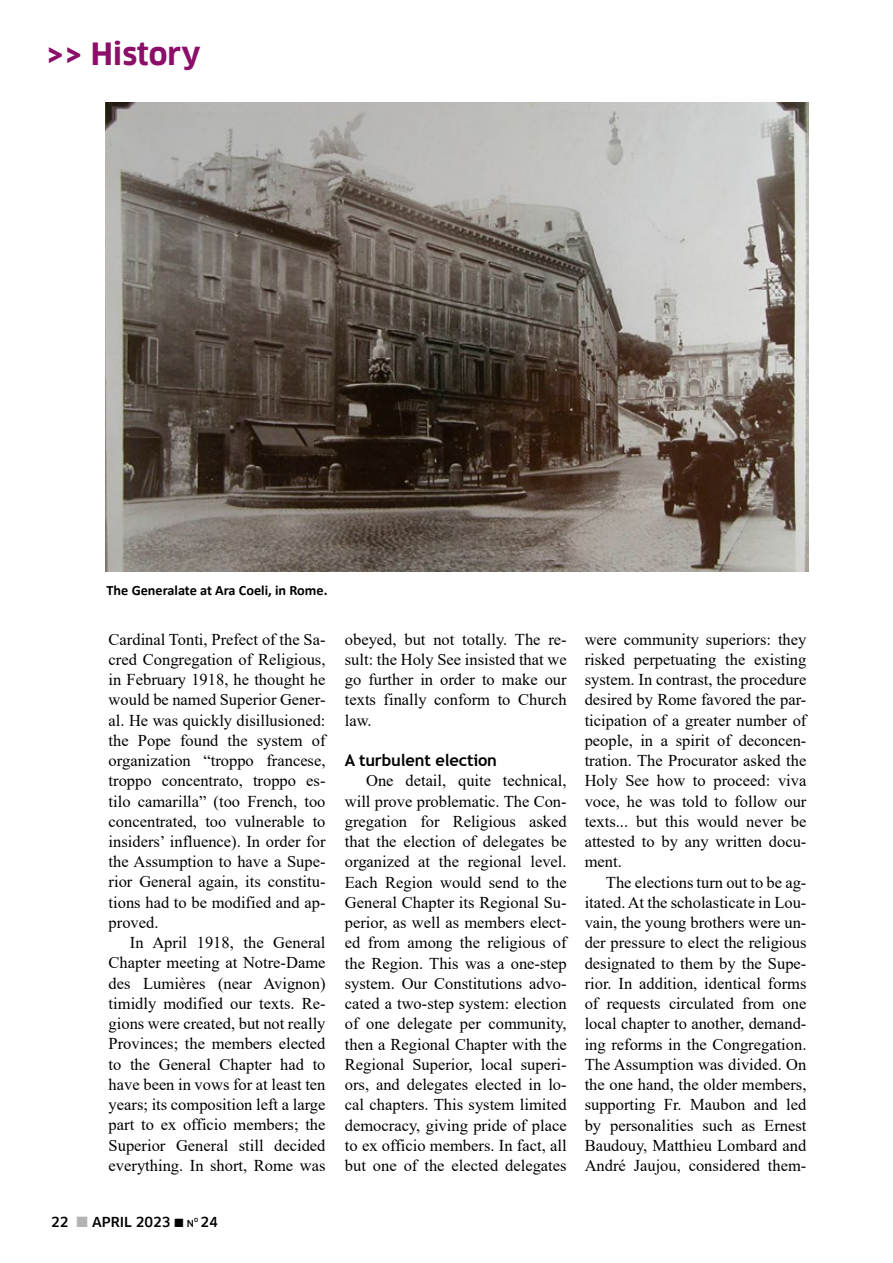
<style>
.page{position:relative;width:893px;height:1263px;background:#fff}
.page>*{position:absolute;margin:0;border:0;box-sizing:border-box;transform-origin:0 0}
.t1{font:700 30px "Clan";color:#8b0e68}
.t2{font:16.5px/20.2px "Times New Roman";color:#000;text-align:justify}
.t3{font:700 16.5px "Trebuchet MS";letter-spacing:-.01em;color:#000}
.t4{font:700 14.25px "Calibri";color:#000}
.t5{font:500 13.5px "Clan";color:#000}
.t6{font:500 13.5px "Clan";color:#000}
.t7{font:500 5.55px "Clan";color:#000}
.s1{color:#b3b3b3}
.s2{font-size:9.45px}
</style>
<div class="page">
<img style="left:106px;top:102px;width:702px;height:470px">
<h1 class="t1" style="left:47px;top:37px;width:156px">&gt;&gt; History</h1>
<p class="t4" style="left:107px;top:580px;width:222px">The Generalate at Ara Coeli, in Rome.</p>
<p class="t2" style="left:109px;top:628px;width:218px">Cardinal Tonti, Prefect of the Sa&shy;cred Congregation of Religious, in February 1918, he thought he would be named Superior Gener&shy;al. He was quickly disillusioned: the Pope found the system of organization “troppo francese, troppo concentrato, troppo es&shy;tilo camarilla” (too French, too concentrated, too vulnerable to insiders’ influence). In order for the Assumption to have a Supe&shy;rior General again, its constitu&shy;tions had to be modified and ap&shy;proved.</p>
<p class="t2" style="left:109px;top:932px;width:218px;text-indent:21px">In April 1918, the General Chapter meeting at Notre-Dame des Lumières (near Avignon) timidly modified our texts. Re&shy;gions were created, but not really Provinces; the members elected to the General Chapter had to have been in vows for at least ten years; its composition left a large part to ex officio members; the Superior General still decided everything. In short, Rome was</p>
<p class="t5" style="left:77px;top:1214px;width:119px"><span class="s1">■</span> APRIL 2023 ■ <span class="s2">n</span></p>
<p class="t7" style="left:194px;top:1217px;width:6px">o</p>
<p class="t5" style="left:51px;top:1214px;width:19px">22</p>
<p class="t6" style="left:200px;top:1214px;width:19px">24</p>
<p class="t2" style="left:345px;top:628px;width:223px">obeyed, but not totally. The re&shy;sult: the Holy See insisted that we go further in order to make our texts finally conform to Church law.</p>
<p class="t3" style="left:345px;top:750px;width:154px">A turbulent election</p>
<p class="t2" style="left:345px;top:770px;width:223px;text-indent:21px">One detail, quite technical, will prove problematic. The Con&shy;gregation for Religious asked that the election of delegates be organized at the regional level.<br>Each Region would send to the General Chapter its Regional Su&shy;perior, as well as members elect&shy;ed from among the religious of the Region. This was a one-step system. Our Constitutions advo&shy;cated a two-step system: election of one delegate per community, then a Regional Chapter with the Regional Superior, local superi&shy;ors, and delegates elected in lo&shy;cal chapters. This system limited democracy, giving pride of place to ex officio members. In fact, all but one of the elected delegates</p>
<p class="t2" style="left:585px;top:628px;width:223px">were community superiors: they risked perpetuating the existing system. In contrast, the procedure desired by Rome favored the par&shy;ticipation of a greater number of people, in a spirit of deconcen&shy;tration. The Procurator asked the Holy See how to proceed: viva voce, he was told to follow our texts... but this would never be attested to by any written docu&shy;ment.</p>
<p class="t2" style="left:585px;top:871px;width:223px;text-indent:21px">The elections turn out to be ag&shy;itated. At the scholasticate in Lou&shy;vain, the young brothers were un&shy;der pressure to elect the religious designated to them by the Supe&shy;rior. In addition, identical forms of requests circulated from one local chapter to another, demand&shy;ing reforms in the Congregation.<br>The Assumption was divided. On the one hand, the older members, supporting Fr. Maubon and led by personalities such as Ernest Baudouy, Matthieu Lombard and André Jaujou, considered them-</p>
</div>
